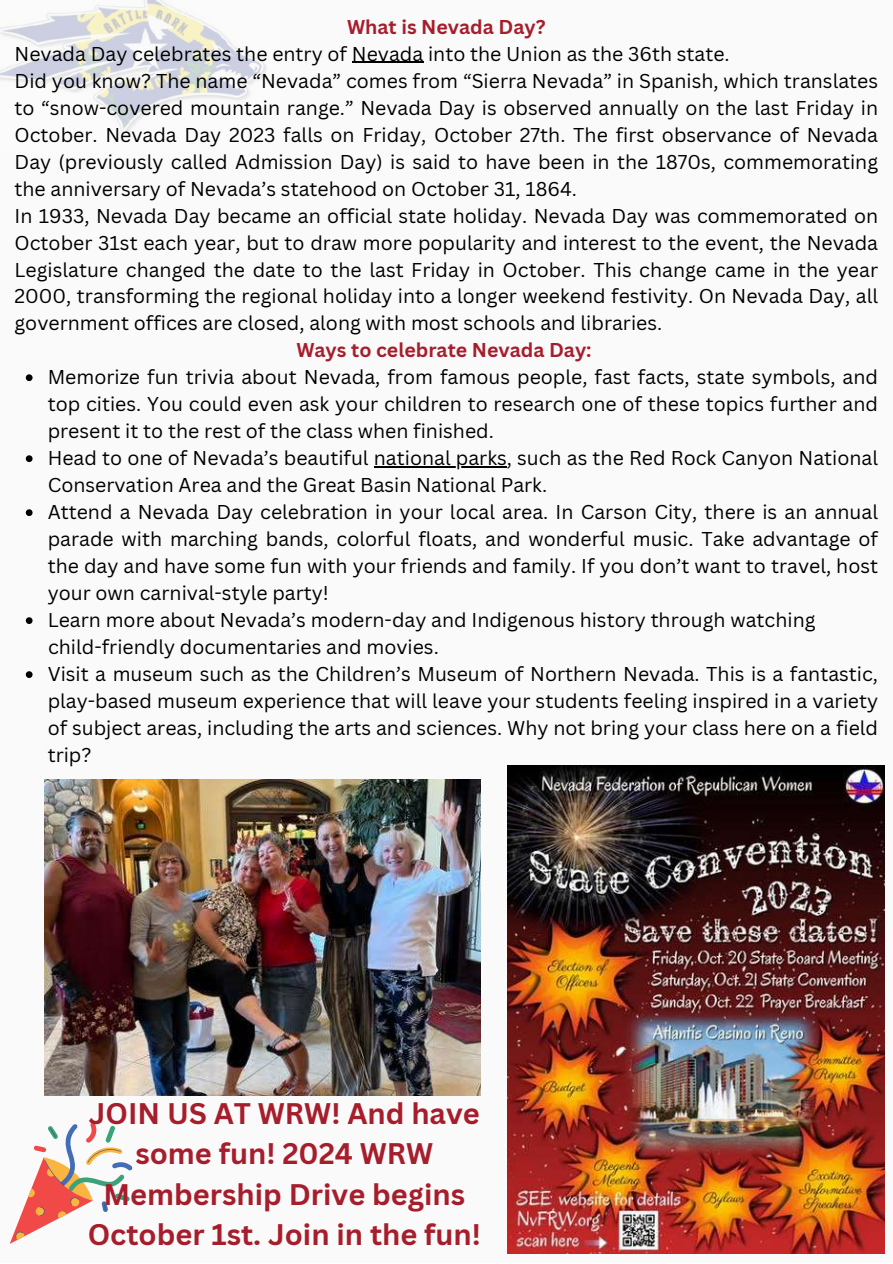
<style>
.page{position:relative;width:893px;height:1264px;background:#fff}
.page>*{position:absolute;margin:0;border:0;box-sizing:border-box;transform-origin:0 0}
.t1{font:700 28.95px/40.5px "Canva Sans";color:#a61e2c;text-align:center}
.t2{font:19.5px/27px "Canva Sans";color:#000}
.t3{font:700 19.5px "Canva Sans";color:#a61e2c}
</style>
<div class="page">
<div style="left:0;top:0;width:892px;height:1262px;background:#fafafa"></div>
<img style="left:0;top:0;width:266px;height:134px">
<svg style="left:26px;top:374px;width:7px;height:7px"></svg>
<svg style="left:26px;top:455px;width:7px;height:7px"></svg>
<hr style="left:374px;top:466px;width:133px;height:1px;background:#000">
<svg style="left:26px;top:509px;width:7px;height:7px"></svg>
<svg style="left:26px;top:617px;width:7px;height:7px"></svg>
<svg style="left:26px;top:671px;width:7px;height:7px"></svg>
<hr style="left:352px;top:62px;width:71px;height:1px;background:#000">
<img style="left:507px;top:765px;width:377px;height:488px">
<img style="left:44px;top:780px;width:436px;height:315px">
<svg style="left:10px;top:1122px;width:122px;height:121px"></svg>
<p class="t3" style="left:347px;top:13px;width:200px">What is Nevada Day?</p>
<p class="t2" style="left:15px;top:39px;width:865px">Nevada Day celebrates the entry of Nevada into the Union as the 36th state.<br>Did you know? The name “Nevada” comes from “Sierra Nevada” in Spanish, which translates to “snow-covered mountain range.” Nevada Day is observed annually on the last Friday in October. Nevada Day 2023 falls on Friday, October 27th. The first observance of Nevada Day (previously called Admission Day) is said to have been in the 1870s, commemorating the anniversary of Nevada’s statehood on October 31, 1864.<br>In 1933, Nevada Day became an official state holiday. Nevada Day was commemorated on October 31st each year, but to draw more popularity and interest to the event, the Nevada Legislature changed the date to the last Friday in October. This change came in the year 2000, transforming the regional holiday into a longer weekend festivity. On Nevada Day, all government offices are closed, along with most schools and libraries.</p>
<p class="t3" style="left:296px;top:336px;width:297px">Ways to celebrate Nevada Day:</p>
<p class="t2" style="left:48px;top:363px;width:831px">Memorize fun trivia about Nevada, from famous people, fast facts, state symbols, and top cities. You could even ask your children to research one of these topics further and present it to the rest of the class when finished.<br>Head to one of Nevada’s beautiful national parks, such as the Red Rock Canyon National Conservation Area and the Great Basin National Park.<br>Attend a Nevada Day celebration in your local area. In Carson City, there is an annual parade with marching bands, colorful floats, and wonderful music. Take advantage of the day and have some fun with your friends and family. If you don’t want to travel, host your own carnival-style party!<br>Learn more about Nevada’s modern-day and Indigenous history through watching</p>
<p class="t2" style="left:48px;top:660px;width:831px;text-align:justify">Visit a museum such as the Children’s Museum of Northern Nevada. This is a fantastic, play-based museum experience that will leave your students feeling inspired in a variety of subject areas, including the arts and sciences. Why not bring your class here on a field trip?</p>
<p class="t2" style="left:48px;top:633px;width:392px">child-friendly documentaries and movies.</p>
<h1 class="t1" style="left:88px;top:1092px;width:394px">JOIN US AT WRW! And have some fun! 2024 WRW<br>Membership Drive begins<br>October 1st. Join in the fun!</h1>
</div>
